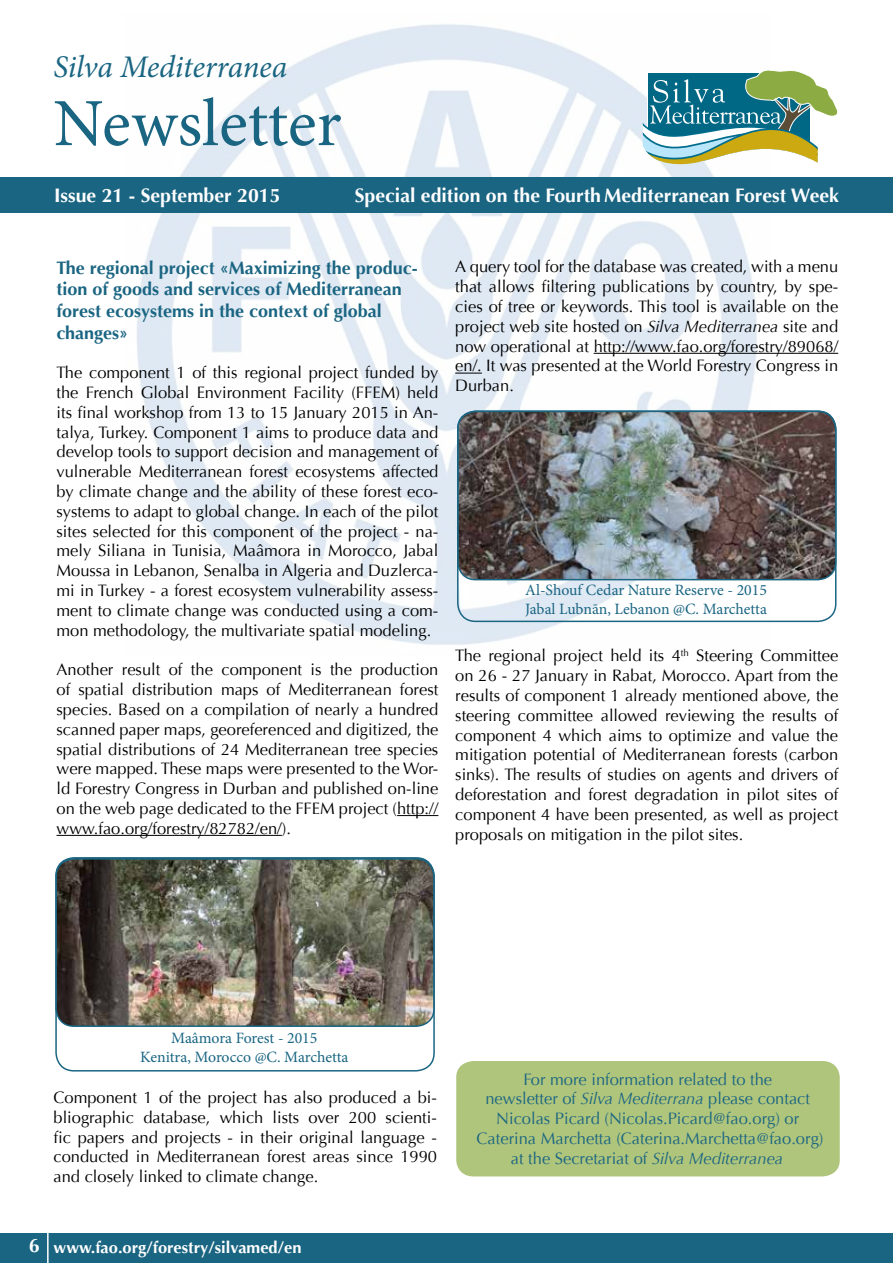
<style>
.page{position:relative;width:893px;height:1263px;background:#fff}
.page>*{position:absolute;margin:0;border:0;box-sizing:border-box;transform-origin:0 0}
.t1{font:67.5px "Minion Pro";color:#1a6582}
.t2{font:italic 31.5px "Minion Pro";color:#1a6582}
.t3{font:700 19.5px "Optima";color:#fff}
.t4{font:700 18px/21.6px "Optima";color:#1a6582}
.t5{font:16.5px/19.8px "Optima";color:#000;text-align:justify}
.t6{font:16.5px/19.8px "Optima";color:#1a6582;text-align:center}
.t7{font:700 16.5px "Optima";color:#fff}
.t8{font:15.75px/18.9px "Minion Pro";letter-spacing:-.005em;color:#1a6582;text-align:center}
.s1{font-style:italic}
</style>
<div class="page">
<img style="left:123px;top:24px;width:648px;height:621px">
<div style="left:0;top:178px;width:893px;height:35px;background:#1a6582"></div>
<div style="left:0;top:1234px;width:893px;height:29px;background:#1a6582"></div>
<svg style="left:643px;top:63px;width:195px;height:104px"></svg>
<hr style="left:47px;top:1222px;width:2px;height:41px;background:#fff">
<hr style="left:397px;top:815px;width:41px;height:1px;background:#000">
<hr style="left:57px;top:835px;width:225px;height:1px;background:#000">
<hr style="left:594px;top:353px;width:244px;height:1px;background:#000">
<svg style="left:455px;top:373px;width:27px;height:1px"></svg>
<img style="left:56px;top:858px;width:376px;height:168px">
<div style="left:55px;top:857px;width:380px;height:170px;border:2px solid #1a6582;border-radius:18px"></div>
<div style="left:55px;top:858px;width:380px;height:213px;border:2px solid #1a6582;border-radius:18px"></div>
<img style="left:458px;top:411px;width:378px;height:169px">
<div style="left:457px;top:411px;width:379px;height:211px;border:2px solid #1a6582;border-radius:18px"></div>
<div style="left:456px;top:1061px;width:384px;height:115px;background:#afc57c;border-radius:17px"></div>
<h2 class="t2" style="left:54px;top:46px;width:235px">Silva Mediterranea</h2>
<h1 class="t1" style="left:54px;top:78px;width:290px">Newsletter</h1>
<p class="t3" style="left:54px;top:184px;width:228px">Issue 21 - September 2015</p>
<p class="t3" style="left:355px;top:184px;width:486px">Special edition on the Fourth Mediterranean Forest Week</p>
<p class="t4" style="left:57px;top:257px;width:363px">The regional project «Maximizing the produc&shy;tion of goods and services of Mediterranean forest ecosystems in the context of global changes»</p>
<p class="t5" style="left:57px;top:363px;width:383px">The component 1 of this regional project funded by the French Global Environment Facility (FFEM) held its final workshop from 13 to 15 January 2015 in An&shy;talya, Turkey. Component 1 aims to produce data and develop tools to support decision and management of vulnerable Mediterranean forest ecosystems affected by climate change and the ability of these forest eco&shy;systems to adapt to global change. In each of the pilot sites selected for this component of the project - na&shy;mely Siliana in Tunisia, Maâmora in Morocco, Jabal Moussa in Lebanon, Senalba in Algeria and Duzlerca&shy;mi in Turkey - a forest ecosystem vulnerability assess&shy;ment to climate change was conducted using a com&shy;mon methodology, the multivariate spatial modeling.</p>
<p class="t5" style="left:57px;top:660px;width:383px">Another result of the component is the production of spatial distribution maps of Mediterranean forest species. Based on a compilation of nearly a hundred scanned paper maps, georeferenced and digitized, the spatial distributions of 24 Mediterranean tree species were mapped. These maps were presented to the Wor&shy;ld Forestry Congress in Durban and published on-line on the web page dedicated to the FFEM project (http:// www.fao.org/forestry/82782/en/).</p>
<p class="t5" style="left:455px;top:257px;width:384px">A query tool for the database was created, with a menu that allows filtering publications by country, by spe&shy;cies of tree or keywords. This tool is available on the project web site hosted on <span class="s1">Silva Mediterranea</span> site and now operational at http://www.fao.org/forestry/89068/ en/. It was presented at the World Forestry Congress in Durban.</p>
<p class="t8" style="left:525px;top:581px;width:243px;text-align:left">Al-Shouf Cedar Nature Reserve - 2015<br>Jabal Lubnān, Lebanon @C. Marchetta</p>
<p class="t5" style="left:455px;top:646px;width:384px">The regional project held its 4<sup>th</sup> Steering Committee on 26 - 27 January in Rabat, Morocco. Apart from the results of component 1 already mentioned above, the steering committee allowed reviewing the results of component 4 which aims to optimize and value the mitigation potential of Mediterranean forests (carbon sinks). The results of studies on agents and drivers of deforestation and forest degradation in pilot sites of component 4 have been presented, as well as project proposals on mitigation in the pilot sites.</p>
<p class="t8" style="left:140px;top:1028px;width:210px">Maâmora Forest - 2015<br>Kenitra, Morocco @C. Marchetta</p>
<p class="t5" style="left:54px;top:1088px;width:385px">Component 1 of the project has also produced a bi&shy;bliographic database, which lists over 200 scienti&shy;fic papers and projects - in their original language - conducted in Mediterranean forest areas since 1990 and closely linked to climate change.</p>
<p class="t3" style="left:29px;top:1234px;width:12px">6</p>
<p class="t7" style="left:54px;top:1237px;width:250px">www.fao.org/forestry/silvamed/en</p>
<p class="t6" style="left:477px;top:1069px;width:348px">For more information related to the<br>newsletter of <span class="s1">Silva Mediterrana</span> please contact Nicolas Picard (Nicolas.Picard@fao.org) or Caterina Marchetta (Caterina.Marchetta@fao.org) at the Secretariat of <span class="s1">Silva Mediterranea</span></p>
</div>
